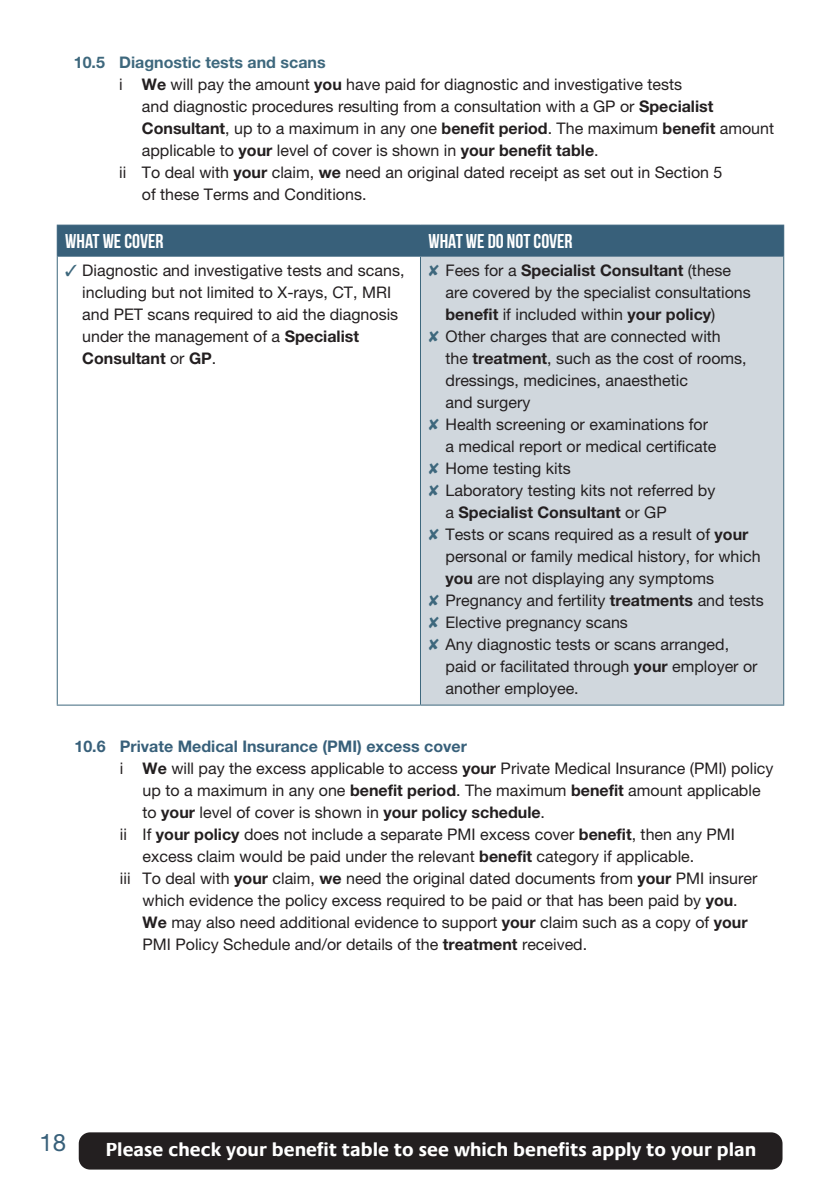
<style>
.page{position:relative;width:840px;height:1191px;background:#fff}
.page>*{position:absolute;margin:0;border:0;box-sizing:border-box;transform-origin:0 0}
.t1{font:24px "Helvetica Neue LT Std";color:#38607a}
.t2{font:700 20px "Bebas Neue";color:#fff}
.t3{font:700 19px "Praxis Com";color:#fff}
.t4{font:16px/22px "Helvetica Neue LT Std";color:#231f20}
.t5{font:700 16px "Helvetica Neue LT Std";color:#38607a}
.t6{font:700 16px "Helvetica Neue LT Std";color:#3e687d}
.s1{font-weight:700}
.s2{color:#3e687d}
</style>
<div class="page">
<div style="left:79px;top:1132px;width:703px;height:37px;background:#231f20;border-radius:11px"></div>
<div style="left:58px;top:226px;width:724px;height:30px;background:#38607a"></div>
<div style="left:420px;top:256px;width:363px;height:449px;background:#d0d7dd"></div>
<hr style="left:57px;top:257px;width:1px;height:447px;background:#3e687d">
<hr style="left:57px;top:704px;width:363px;height:1px;background:#3e687d">
<hr style="left:420px;top:257px;width:1px;height:447px;background:#3e687d">
<hr style="left:782px;top:257px;width:1px;height:447px;background:#3e687d">
<hr style="left:420px;top:704px;width:363px;height:1px;background:#3e687d">
<hr style="left:57px;top:226px;width:1px;height:30px;background:#38607a">
<hr style="left:57px;top:225px;width:363px;height:1px;background:#38607a">
<hr style="left:420px;top:226px;width:1px;height:30px;background:#38607a">
<hr style="left:420px;top:225px;width:363px;height:1px;background:#38607a">
<hr style="left:782px;top:226px;width:1px;height:30px;background:#38607a">
<hr style="left:57px;top:256px;width:363px;height:1px;background:#38607a">
<hr style="left:420px;top:256px;width:363px;height:1px;background:#38607a">
<p class="t6" style="left:74px;top:53px;width:253px">10.5 Diagnostic tests and scans</p>
<p class="t4" style="left:142px;top:73px;width:633px;text-indent:-23px">i <span class="s1">We</span> will pay the amount <span class="s1">you</span> have paid for diagnostic and investigative tests<br>and diagnostic procedures resulting from a consultation with a GP or <span class="s1">Specialist Consultant</span>, up to a maximum in any one <span class="s1">benefit period</span>. The maximum <span class="s1">benefit</span> amount applicable to <span class="s1">your</span> level of cover is shown in <span class="s1">your benefit table</span>.</p>
<p class="t4" style="left:142px;top:161px;width:581px;text-indent:-23px">ii To deal with <span class="s1">your</span> claim, <span class="s1">we</span> need an original dated receipt as set out in Section 5 of these Terms and Conditions.</p>
<p class="t2" style="left:65px;top:230px;width:100px">WHAT WE COVER</p>
<p class="t2" style="left:428px;top:230px;width:146px">WHAT WE DO NOT COVER</p>
<p class="t4" style="left:82px;top:259px;width:323px;text-indent:-17px"><span class="s2">✓</span> Diagnostic and investigative tests and scans, including but not limited to X-rays, CT, MRI and PET scans required to aid the diagnosis under the management of a <span class="s1">Specialist Consultant</span> or <span class="s1">GP</span>.</p>
<p class="t4" style="left:445px;top:259px;width:306px;text-indent:-17px"><span class="s2">✘</span> Fees for a <span class="s1">Specialist Consultant</span> (these are covered by the specialist consultations <span class="s1">benefit</span> if included within <span class="s1">your policy</span>)</p>
<p class="t4" style="left:445px;top:325px;width:302px;text-indent:-17px"><span class="s2">✘</span> Other charges that are connected with the <span class="s1">treatment</span>, such as the cost of rooms, dressings, medicines, anaesthetic<br>and surgery</p>
<p class="t4" style="left:445px;top:413px;width:272px;text-indent:-17px"><span class="s2">✘</span> Health screening or examinations for a medical report or medical certificate</p>
<p class="t4" style="left:428px;top:457px;width:144px"><span class="s2">✘</span> Home testing kits</p>
<p class="t4" style="left:445px;top:479px;width:271px;text-indent:-17px"><span class="s2">✘</span> Laboratory testing kits not referred by a <span class="s1">Specialist Consultant</span> or GP</p>
<p class="t4" style="left:445px;top:523px;width:316px;text-indent:-17px"><span class="s2">✘</span> Tests or scans required as a result of <span class="s1">your </span>personal or family medical history, for which <span class="s1">you</span> are not displaying any symptoms</p>
<p class="t4" style="left:428px;top:589px;width:336px"><span class="s2">✘</span> Pregnancy and fertility <span class="s1">treatments</span> and tests</p>
<p class="t4" style="left:428px;top:611px;width:201px"><span class="s2">✘</span> Elective pregnancy scans</p>
<p class="t4" style="left:445px;top:633px;width:313px;text-indent:-17px"><span class="s2">✘</span> Any diagnostic tests or scans arranged, paid or facilitated through <span class="s1">your</span> employer or another employee.</p>
<p class="t5" style="left:74px;top:736px;width:393px">10.6 Private Medical Insurance (PMI) excess cover</p>
<p class="t4" style="left:142px;top:757px;width:632px;text-indent:-23px">i <span class="s1">We</span> will pay the excess applicable to access <span class="s1">your</span> Private Medical Insurance (PMI) policy up to a maximum in any one <span class="s1">benefit period</span>. The maximum <span class="s1">benefit</span> amount applicable to <span class="s1">your</span> level of cover is shown in <span class="s1">your policy schedule</span>.</p>
<p class="t4" style="left:142px;top:823px;width:593px;text-indent:-23px">ii If <span class="s1">your policy</span> does not include a separate PMI excess cover <span class="s1">benefit</span>, then any PMI excess claim would be paid under the relevant <span class="s1">benefit</span> category if applicable.</p>
<p class="t4" style="left:142px;top:867px;width:616px;text-indent:-23px">iii To deal with <span class="s1">your</span> claim, <span class="s1">we</span> need the original dated documents from <span class="s1">your</span> PMI insurer which evidence the policy excess required to be paid or that has been paid by <span class="s1">you</span>.<br><span class="s1">We</span> may also need additional evidence to support <span class="s1">your</span> claim such as a copy of <span class="s1">your </span>PMI Policy Schedule and/or details of the <span class="s1">treatment</span> received.</p>
<p class="t1" style="left:40px;top:1128px;width:28px">18</p>
<p class="t3" style="left:106px;top:1138px;width:651px">Please check your benefit table to see which benefits apply to your plan</p>
</div>
